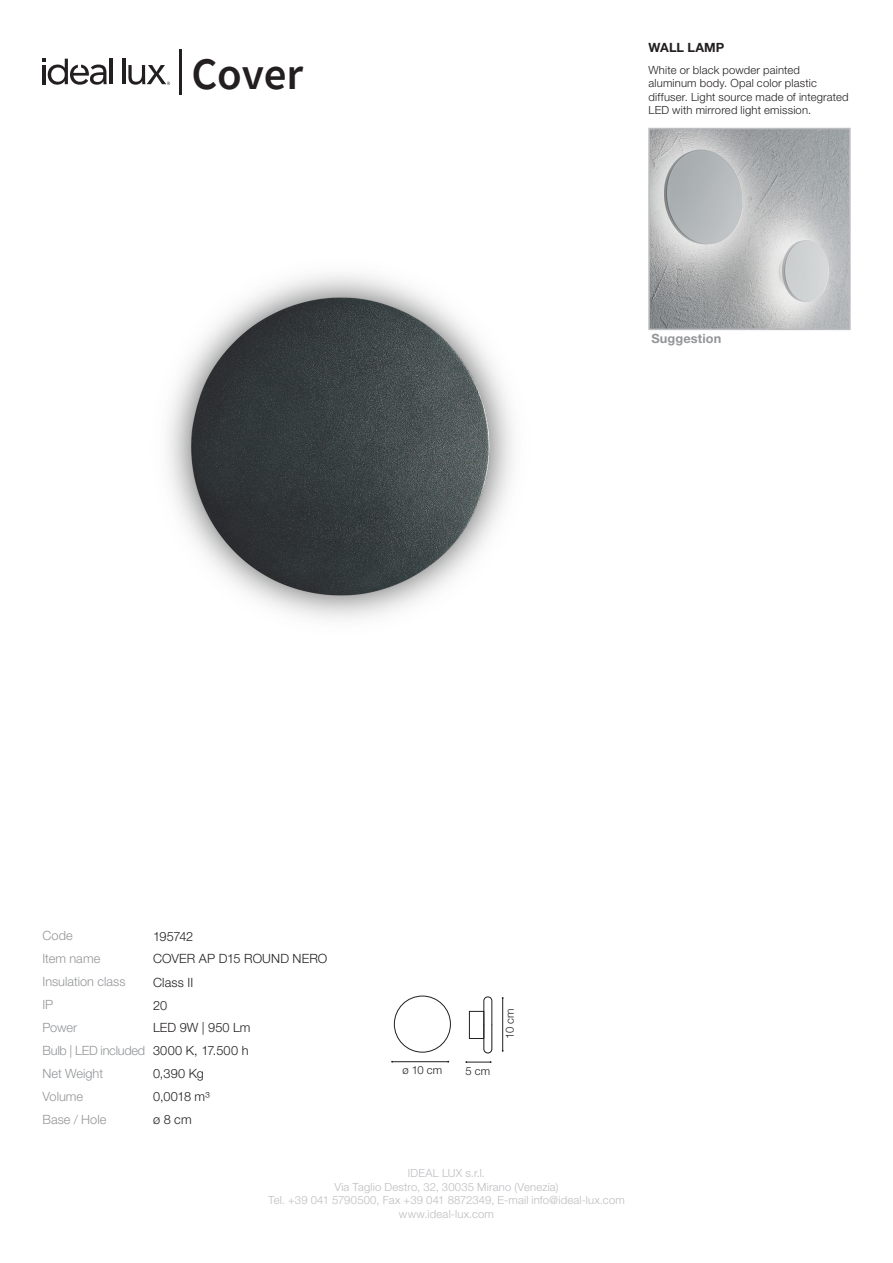
<style>
.page{position:relative;width:893px;height:1263px;background:#fff}
.page>*{position:absolute;margin:0;border:0;box-sizing:border-box;transform-origin:0 0}
.t1{font:600 45px "Source Sans Pro";letter-spacing:-.005em;color:#231f20}
.t2{font:300 12.75px/23px "Helvetica Neue LT Std";letter-spacing:.01em;color:#231f20}
.t3{font:300 12.75px/23px "Helvetica Neue LT Std";color:#939598}
.t4{font:700 12.75px "Helvetica Neue LT Std";letter-spacing:.01em;color:#939598}
.t5{font:700 12.75px "Helvetica Neue LT Std";letter-spacing:.01em;color:#231f20}
.t6{font:300 11.25px/13.5px "Helvetica Neue LT Std";letter-spacing:.015em;color:#231f20}
.t7{font:300 11.25px/13.5px "Helvetica Neue LT Std";letter-spacing:.015em;color:#bcbdc0;text-align:center}
</style>
<div class="page">
<hr style="left:179px;top:49px;width:3px;height:45px;background:#231f20">
<hr style="left:110px;top:59px;width:3px;height:25px;background:#231f20">
<hr style="left:122px;top:59px;width:3px;height:25px;background:#231f20">
<svg style="left:43px;top:59px;width:64px;height:26px"></svg>
<svg style="left:128px;top:65px;width:42px;height:20px"></svg>
<img style="left:168px;top:274px;width:345px;height:345px">
<img style="left:651px;top:131px;width:197px;height:196px">
<div style="left:648px;top:128px;width:203px;height:202px;border:2px solid #bcbdc0"></div>
<hr style="left:502px;top:998px;width:1px;height:53px;background:#231f20">
<div style="left:394px;top:996px;width:57px;height:56px;border:1px solid #231f20;border-radius:50%"></div>
<hr style="left:392px;top:1061px;width:56px;height:1px;background:#231f20">
<svg style="left:465px;top:1061px;width:27px;height:2px"></svg>
<div style="left:469px;top:1011px;width:15px;height:28px;border:1px solid #231f20"></div>
<svg style="left:483px;top:996px;width:10px;height:57px"></svg>
<p class="t5" style="left:648px;top:39px;width:78px">WALL LAMP</p>
<p class="t1" style="left:191px;top:44px;width:113px">Cover</p>
<p class="t6" style="left:648px;top:63px;width:202px">White or black powder painted aluminum body. Opal color plastic diffuser. Light source made of integrated LED with mirrored light emission.</p>
<p class="t4" style="left:651px;top:330px;width:72px">Suggestion</p>
<p class="t3" style="left:43px;top:924px;width:85px">Code<br>Item name<br>Insulation class</p>
<p class="t3" style="left:43px;top:993px;width:12px">IP</p>
<p class="t3" style="left:42px;top:1016px;width:104px">Power<br>Bulb | LED included</p>
<p class="t3" style="left:42px;top:1061px;width:62px">Net Weight</p>
<p class="t3" style="left:42px;top:1084px;width:65px">Volume<br>Base / Hole</p>
<p class="t2" style="left:153px;top:925px;width:176px;line-height:21.9px">195742<br>COVER AP D15 ROUND NERO</p>
<p class="t2" style="left:153px;top:971px;width:99px;line-height:22.5px">Class II<br>20<br>LED 9W | 950 Lm</p>
<p class="t2" style="left:153px;top:1039px;width:97px">3000 K, 17.500 h<br>0,390 Kg<br>0,0018 m³<br>ø 8 cm</p>
<p class="t6" style="left:402px;top:1062px;width:41px">ø 10 cm</p>
<p class="t6" style="left:466px;top:1063px;width:26px">5 cm</p>
<p class="t6" style="left:503px;top:1039px;width:32px;rotate:-90deg">10 cm</p>
<p class="t7" style="left:268px;top:1166px;width:358px">IDEAL LUX s.r.l.<br>Via Taglio Destro, 32, 30035 Mirano (Venezia)<br>Tel. +39 041 5790500, Fax +39 041 8872349, E-mail info@ideal-lux.com www.ideal-lux.com</p>
</div>
